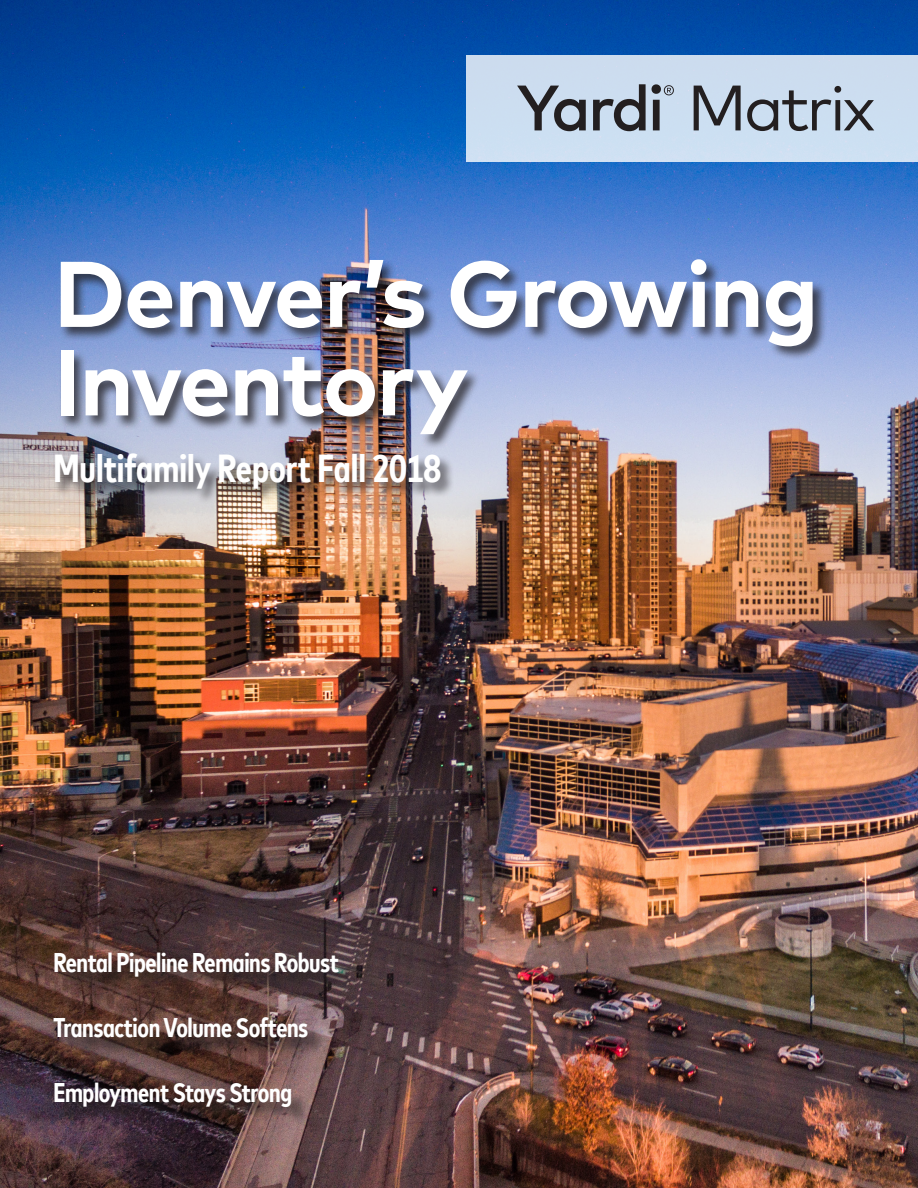
<style>
.page{position:relative;width:918px;height:1188px;background:#fff}
.page>*{position:absolute;margin:0;border:0;box-sizing:border-box;transform-origin:0 0}
.t1{font:700 93px/88.5px "Mark Offc Pro";letter-spacing:-.02em;color:#fff}
.t2{font:700 condensed 39px "Mark Offc Pro";color:#fff}
.t3{font:700 condensed 27px "Mark Offc Pro";letter-spacing:-.015em;color:#fff}
</style>
<div class="page">
<img style="left:0;top:0;width:918px;height:1188px">
<div style="left:466px;top:55px;width:452px;height:107px;background:#ccdef1"></div>
<div style="left:56px;top:955px;width:301px;height:170px;background:#231f20;opacity:.75"></div>
<div style="left:53px;top:258px;width:775px;height:246px;background:#231f20;opacity:.75"></div>
<svg style="left:517px;top:86px;width:69px;height:45px"></svg>
<svg style="left:593px;top:84px;width:53px;height:47px"></svg>
<svg style="left:652px;top:84px;width:22px;height:46px"></svg>
<svg style="left:694px;top:86px;width:47px;height:44px"></svg>
<svg style="left:747px;top:86px;width:127px;height:45px"></svg>
<p class="t1" style="left:53px;top:242px;width:767px">Denver’s Growing<br>Inventory</p>
<p class="t2" style="left:53px;top:440px;width:389px">Multifamily Report Fall 2018</p>
<p class="t3" style="left:53px;top:942px;width:287px">Rental Pipeline Remains Robust</p>
<p class="t3" style="left:53px;top:1008px;width:256px">Transaction Volume Softens</p>
<p class="t3" style="left:53px;top:1073px;width:240px">Employment Stays Strong</p>
</div>
